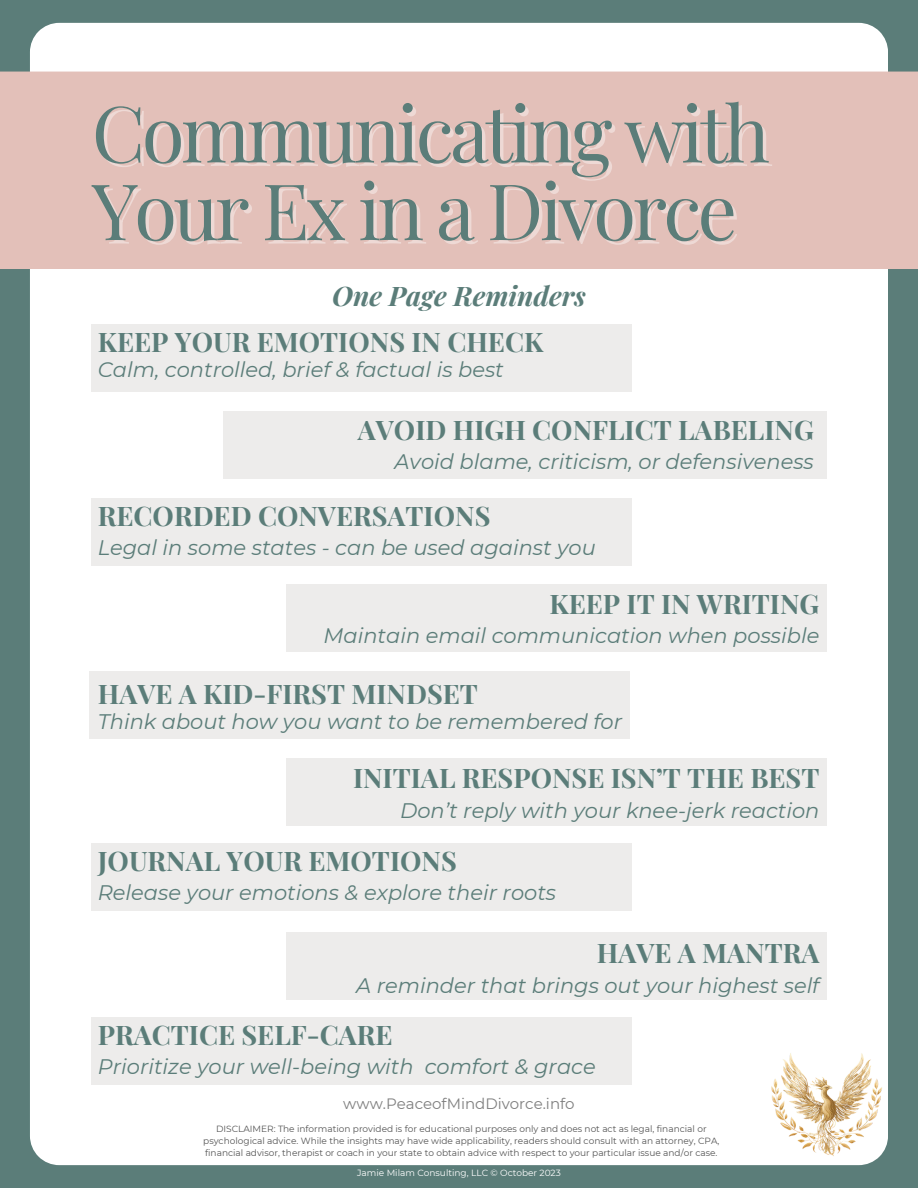
<style>
.page{position:relative;width:918px;height:1188px;background:#5b7d79}
.page>*{position:absolute;margin:0;border:0;box-sizing:border-box;transform-origin:0 0}
.t1{font:78px "Playfair Display";letter-spacing:-.045em;color:#5b7d79}
.t2{font:700 27px "Playfair Display";color:#5b7d79}
.t3{font:italic 700 27px "Playfair Display";color:#5b7d79}
.t4{font:italic 21px "Montserrat";color:#5b7d79}
.t5{font:15px "Montserrat";color:#7f7f7f}
.t6{font:9px/12px "Montserrat";color:#545454;text-align:center}
.t7{font:9px "Montserrat";color:#fff}
</style>
<div class="page">
<div style="left:30px;top:23px;width:858px;height:1142px;background:#fff"></div>
<div style="left:0;top:72px;width:918px;height:197px;background:#e3c0b9"></div>
<img style="left:764px;top:1040px;width:124px;height:125px">
<div style="left:92px;top:324px;width:540px;height:68px;background:#edeceb"></div>
<div style="left:223px;top:411px;width:603px;height:67px;background:#edeceb"></div>
<div style="left:92px;top:498px;width:540px;height:67px;background:#edeceb"></div>
<div style="left:286px;top:585px;width:540px;height:67px;background:#edeceb"></div>
<div style="left:89px;top:672px;width:541px;height:67px;background:#edeceb"></div>
<div style="left:286px;top:758px;width:540px;height:68px;background:#edeceb"></div>
<div style="left:92px;top:843px;width:540px;height:68px;background:#edeceb"></div>
<div style="left:286px;top:932px;width:540px;height:68px;background:#edeceb"></div>
<div style="left:92px;top:1017px;width:540px;height:68px;background:#edeceb"></div>
<h2 class="t1" style="left:92px;top:78px;width:680px">Communicating with</h2>
<h4 class="t1" style="left:92px;top:156px;width:647px">Your Ex in a Divorce</h4>
<h4 class="t3" style="left:332px;top:277px;width:255px">One Page Reminders</h4>
<h2 class="t2" style="left:98px;top:322px;width:447px">KEEP YOUR EMOTIONS IN CHECK</h2>
<h4 class="t4" style="left:98px;top:357px;width:408px">Calm, controlled, brief &amp; factual is best</h4>
<h4 class="t2" style="left:358px;top:411px;width:458px">AVOID HIGH CONFLICT LABELING</h4>
<h2 class="t4" style="left:395px;top:449px;width:421px">Avoid blame, criticism, or defensiveness</h2>
<h2 class="t2" style="left:98px;top:497px;width:394px">RECORDED CONVERSATIONS</h2>
<h4 class="t4" style="left:98px;top:535px;width:500px">Legal in some states - can be used against you</h4>
<h2 class="t2" style="left:549px;top:584px;width:272px">KEEP IT IN WRITING</h2>
<h4 class="t4" style="left:323px;top:623px;width:497px">Maintain email communication when possible</h4>
<h2 class="t2" style="left:98px;top:674px;width:382px">HAVE A KID-FIRST MINDSET</h2>
<h4 class="t4" style="left:98px;top:709px;width:526px">Think about how you want to be remembered for</h4>
<h2 class="t2" style="left:353px;top:759px;width:468px">INITIAL RESPONSE ISN’T THE BEST</h2>
<h4 class="t4" style="left:400px;top:798px;width:421px">Don’t reply with your knee-jerk reaction</h4>
<h5 class="t2" style="left:98px;top:842px;width:361px">JOURNAL YOUR EMOTIONS</h5>
<p class="t4" style="left:98px;top:879px;width:460px">Release your emotions &amp; explore their roots</p>
<h1 class="t2" style="left:597px;top:934px;width:224px">HAVE A MANTRA</h1>
<p class="t4" style="left:356px;top:973px;width:465px">A reminder that brings out your highest self</p>
<p class="t2" style="left:98px;top:1016px;width:296px">PRACTICE SELF-CARE</p>
<p class="t4" style="left:98px;top:1053px;width:499px">Prioritize your well-being with comfort &amp; grace</p>
<h2 class="t5" style="left:343px;top:1095px;width:233px">www.PeaceofMindDivorce.info</h2>
<h2 class="t6" style="left:203px;top:1123px;width:518px">DISCLAIMER: The information provided is for educational purposes only and does not act as legal, financial or psychological advice. While the insights may have wide applicability, readers should consult with an attorney, CPA, financial advisor, therapist or coach in your state to obtain advice with respect to your particular issue and/or case.</h2>
<h4 class="t7" style="left:357px;top:1167px;width:205px">Jamie Milam Consulting, LLC © October 2023</h4>
</div>
